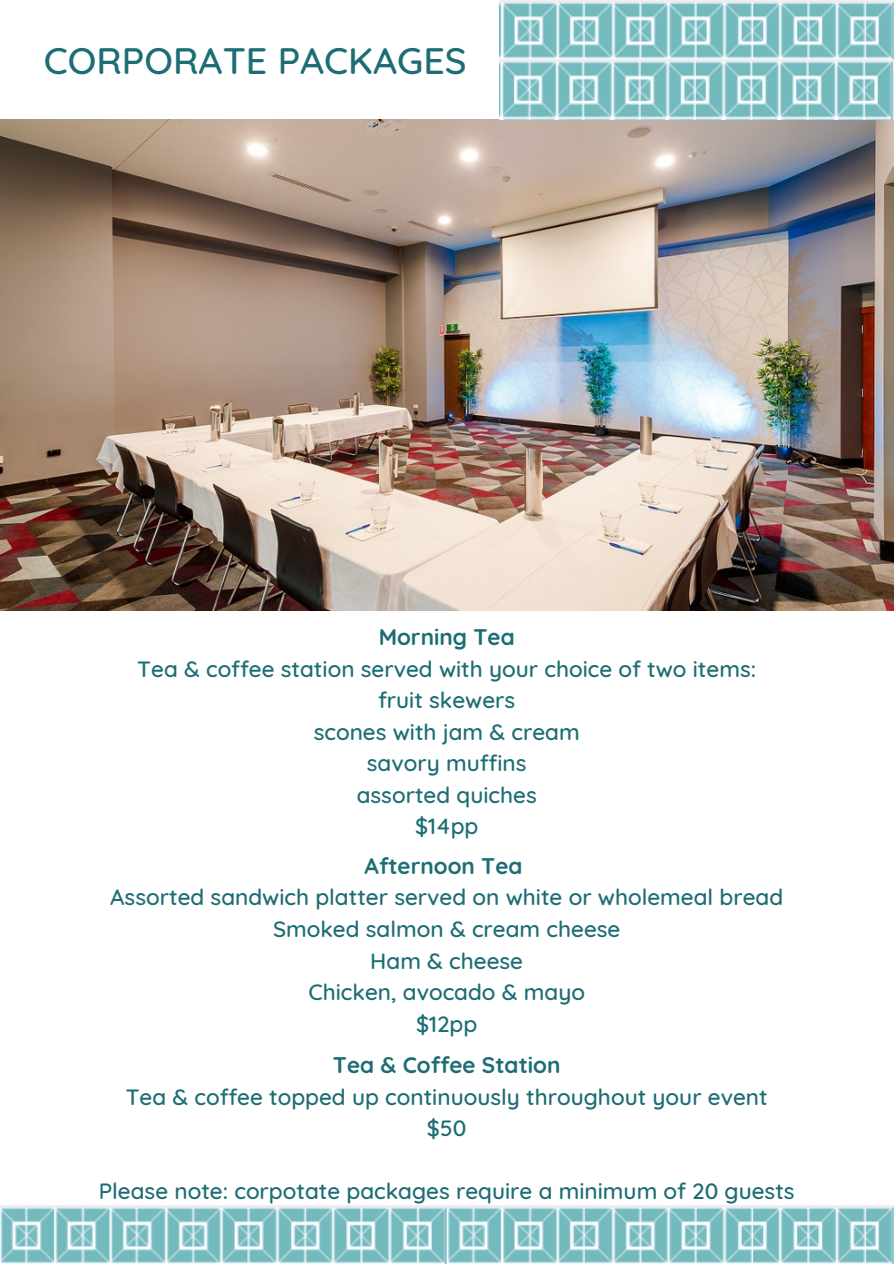
<style>
.page{position:relative;width:894px;height:1264px;background:#fff}
.page>*{position:absolute;margin:0;border:0;box-sizing:border-box;transform-origin:0 0}
.t1{font:500 37.5px "Quicksand";color:#1d6d74}
.t2{font:500 22.5px "Quicksand";color:#1d6d74}
.t3{font:700 22.5px "Quicksand";color:#1d6d74}
</style>
<div class="page">
<img style="left:0;top:119px;width:893px;height:491px">
<img style="left:500px;top:0;width:393px;height:119px">
<img style="left:0;top:1205px;width:893px;height:58px">
<p class="t1" style="left:44px;top:36px;width:424px">CORPORATE PACKAGES</p>
<p class="t3" style="left:378px;top:622px;width:137px">Morning Tea</p>
<p class="t2" style="left:137px;top:654px;width:620px">Tea &amp; coffee station served with your choice of two items:</p>
<p class="t2" style="left:378px;top:685px;width:139px">fruit skewers</p>
<p class="t2" style="left:313px;top:717px;width:267px">scones with jam &amp; cream</p>
<p class="t2" style="left:367px;top:748px;width:161px">savory muffins</p>
<p class="t2" style="left:356px;top:780px;width:181px">assorted quiches</p>
<p class="t2" style="left:415px;top:811px;width:65px">$14pp</p>
<p class="t3" style="left:364px;top:851px;width:159px">Afternoon Tea</p>
<p class="t2" style="left:110px;top:883px;width:674px">Assorted sandwich platter served on white or wholemeal bread</p>
<p class="t2" style="left:273px;top:914px;width:349px">Smoked salmon &amp; cream cheese</p>
<p class="t2" style="left:370px;top:946px;width:154px">Ham &amp; cheese</p>
<p class="t2" style="left:308px;top:977px;width:278px">Chicken, avocado &amp; mayo</p>
<p class="t2" style="left:416px;top:1009px;width:63px">$12pp</p>
<p class="t3" style="left:333px;top:1050px;width:229px">Tea &amp; Coffee Station</p>
<p class="t2" style="left:126px;top:1082px;width:643px">Tea &amp; coffee topped up continuously throughout your event</p>
<p class="t2" style="left:427px;top:1113px;width:41px">$50</p>
<p class="t2" style="left:99px;top:1176px;width:697px">Please note: corpotate packages require a minimum of 20 guests</p>
</div>
